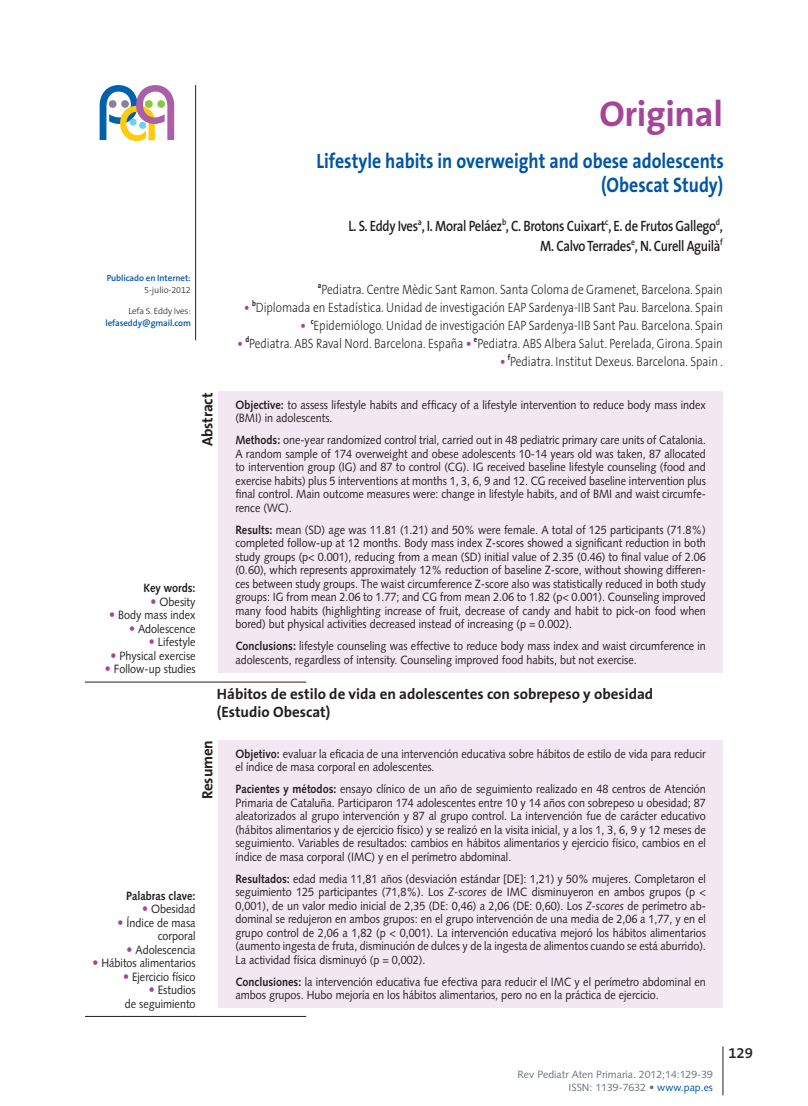
<style>
.page{position:relative;width:808px;height:1106px;background:#fff}
.page>*{position:absolute;margin:0;border:0;box-sizing:border-box;transform-origin:0 0}
.txt_comun{font:700 36px "The Sans B7";letter-spacing:-.01em;color:#a54499}
.t1{font:700 21px/24px "The Sans B7";color:#0155a5;text-align:right;scale:.85 1}
.txt_comun-2{font:600 15px/19.5px "The Sans B6";letter-spacing:-.025em;color:#231f20;text-align:right;scale:.85 1}
.txt_comun-3{font:700 15px/18px "The Sans B7";color:#231f20}
.txt_comun-4{font:600 15px "The Sans B6";letter-spacing:-.025em;color:#231f20}
.t2{font:300 13.5px "The Sans B3";color:#231f20;scale:.85 1}
.t3{font:12px/13.5px "Syntax";color:#231f20;scale:.9 1}
.t4{font:12px "Syntax";color:#a54499;scale:.9 1}
.t5{font:10.5px "Syntax";color:#6a747b}
.txt_comun-5{font:600 9px "The Sans B6";letter-spacing:-.01em;color:#0155a5}
.txt_comun-6{font:300 9px "The Sans B3";letter-spacing:-.01em;color:#231f20}
.s1{font-weight:700}
.s2{font-family:"Syntax";font-weight:400;font-size:12px;color:#a54499}
.s3{font-style:italic}
.s4{color:#0155a5}
</style>
<div class="page">
<hr style="left:722px;top:1046px;width:1px;height:49px;background:#231f20">
<svg style="left:100px;top:85px;width:74px;height:56px"></svg>
<div style="left:145px;top:100px;width:8px;height:8px;background:#8bc63e;border-radius:50%"></div>
<div style="left:157px;top:100px;width:8px;height:8px;background:#8bc63e;border-radius:50%"></div>
<hr style="left:195px;top:85px;width:1px;height:255px;background:#231f20">
<hr style="left:85px;top:1016px;width:221px;height:1px;background:#231f20">
<hr style="left:85px;top:681px;width:221px;height:1px;background:#231f20">
<div style="left:218px;top:740px;width:505px;height:267px;background:#f2e8f2"></div>
<div style="left:218px;top:391px;width:505px;height:281px;background:#f2e8f2"></div>
<p class="txt_comun-5" style="left:107px;top:273px;width:86px">Publicado en Internet:</p>
<p class="txt_comun-6" style="left:144px;top:285px;width:48px">5-julio-2012</p>
<p class="txt_comun-6" style="left:129px;top:306px;width:64px">Lefa S. Eddy Ives:</p>
<p class="txt_comun-5" style="left:105px;top:318px;width:87px">lefaseddy@gmail.com</p>
<p class="txt_comun-3" style="left:199px;top:446px;width:55px;rotate:-90deg">Abstract</p>
<p class="t3" style="left:114px;top:581px;width:92px;text-align:right"><span class="s1">Key words:<br></span>Obesity<br>Body mass index<br>Adolescence<br>Lifestyle<br>Physical exercise<br>Follow-up studies</p>
<p class="txt_comun" style="left:600px;top:95px;width:125px">Original</p>
<p class="t1" style="left:316px;top:150px;width:481px">Lifestyle habits in overweight and obese adolescents (Obescat Study)</p>
<p class="txt_comun-2" style="left:348px;top:217px;width:442px">L. S. Eddy Ives<sup>a</sup>, I. Moral Peláez<sup>b</sup>, C. Brotons Cuixart<sup>c</sup>, E. de Frutos Gallego<sup>d</sup>,<br>M. Calvo Terrades<sup>e</sup>, N. Curell Aguilà<sup>f</sup></p>
<p class="t2" style="left:318px;top:282px;width:478px"><sup>a</sup>Pediatra. Centre Mèdic Sant Ramon. Santa Coloma de Gramenet, Barcelona. Spain</p>
<p class="t4" style="left:244px;top:300px;width:8px">•</p>
<p class="t2" style="left:252px;top:300px;width:555px"><sup>b</sup>Diplomada en Estadística. Unidad de investigación EAP Sardenya-IIB Sant Pau. Barcelona. Spain</p>
<p class="t2" style="left:300px;top:318px;width:499px"><span class="s2">•</span> <sup>c</sup>Epidemiólogo. Unidad de investigación EAP Sardenya-IIB Sant Pau. Barcelona. Spain</p>
<p class="t4" style="left:237px;top:336px;width:8px">•</p>
<p class="t2" style="left:245px;top:336px;width:563px"><sup>d</sup>Pediatra. ABS Raval Nord. Barcelona. España <span class="s2">•</span> <sup>e</sup>Pediatra. ABS Albera Salut. Perelada, Girona. Spain</p>
<p class="t4" style="left:500px;top:354px;width:8px">•</p>
<p class="t2" style="left:508px;top:354px;width:254px"><sup>f</sup>Pediatra. Institut Dexeus. Barcelona. Spain .</p>
<p class="t3" style="left:235px;top:398px;width:524px"><span class="s1">Objective:</span> to assess lifestyle habits and efficacy of a lifestyle intervention to reduce body mass index (BMI) in adolescents.</p>
<p class="t3" style="left:235px;top:433px;width:524px;text-align:justify"><span class="s1">Methods:</span> one-year randomized control trial, carried out in 48 pediatric primary care units of Catalonia.<br>A random sample of 174 overweight and obese adolescents 10-14 years old was taken, 87 allocated to intervention group (IG) and 87 to control (CG). IG received baseline lifestyle counseling (food and exercise habits) plus 5 interventions at months 1, 3, 6, 9 and 12. CG received baseline intervention plus final control. Main outcome measures were: change in lifestyle habits, and of BMI and waist circumfe&shy;rence (WC).</p>
<p class="t3" style="left:235px;top:523px;width:524px;text-align:justify"><span class="s1">Results:</span> mean (SD) age was 11.81 (1.21) and 50% were female. A total of 125 participants (71.8%) completed follow-up at 12 months. Body mass index Z-scores showed a significant reduction in both study groups (p&lt; 0.001), reducing from a mean (SD) initial value of 2.35 (0.46) to final value of 2.06 (0.60), which represents approximately 12% reduction of baseline Z-score, without showing differen&shy;ces between study groups. The waist circumference Z-score also was statistically reduced in both study groups: IG from mean 2.06 to 1.77; and CG from mean 2.06 to 1.82 (p&lt; 0.001). Counseling improved many food habits (highlighting increase of fruit, decrease of candy and habit to pick-on food when bored) but physical activities decreased instead of increasing (p = 0.002).</p>
<p class="t3" style="left:235px;top:639px;width:524px"><span class="s1">Conclusions:</span> lifestyle counseling was effective to reduce body mass index and waist circumference in adolescents, regardless of intensity. Counseling improved food habits, but not exercise.</p>
<p class="txt_comun-3" style="left:217px;top:685px;width:438px">Hábitos de estilo de vida en adolescentes con sobrepeso y obesidad (Estudio Obescat)</p>
<p class="t3" style="left:235px;top:746px;width:524px"><span class="s1">Objetivo:</span> evaluar la eficacia de una intervención educativa sobre hábitos de estilo de vida para reducir el índice de masa corporal en adolescentes.</p>
<p class="t3" style="left:235px;top:782px;width:524px;text-align:justify"><span class="s1">Pacientes y métodos:</span> ensayo clínico de un año de seguimiento realizado en 48 centros de Atención Primaria de Cataluña. Participaron 174 adolescentes entre 10 y 14 años con sobrepeso u obesidad; 87 aleatorizados al grupo intervención y 87 al grupo control. La intervención fue de carácter educativo (hábitos alimentarios y de ejercicio físico) y se realizó en la visita inicial, y a los 1, 3, 6, 9 y 12 meses de seguimiento. Variables de resultados: cambios en hábitos alimentarios y ejercicio físico, cambios en el índice de masa corporal (IMC) y en el perímetro abdominal.</p>
<p class="t3" style="left:235px;top:871px;width:524px;text-align:justify"><span class="s1">Resultados:</span> edad media 11,81 años (desviación estándar [DE]: 1,21) y 50% mujeres. Completaron el seguimiento 125 participantes (71,8%). Los <span class="s3">Z-scores</span> de IMC disminuyeron en ambos grupos (p &lt; 0,001), de un valor medio inicial de 2,35 (DE: 0,46) a 2,06 (DE: 0,60). Los <span class="s3">Z-scores</span> de perímetro ab&shy;dominal se redujeron en ambos grupos: en el grupo intervención de una media de 2,06 a 1,77, y en el grupo control de 2,06 a 1,82 (p &lt; 0,001). La intervención educativa mejoró los hábitos alimentarios (aumento ingesta de fruta, disminución de dulces y de la ingesta de alimentos cuando se está aburrido).<br>La actividad física disminuyó (p = 0,002).</p>
<p class="t3" style="left:235px;top:974px;width:524px"><span class="s1">Conclusiones:</span> la intervención educativa fue efectiva para reducir el IMC y el perímetro abdominal en ambos grupos. Hubo mejoría en los hábitos alimentarios, pero no en la práctica de ejercicio.</p>
<p class="txt_comun-3" style="left:199px;top:799px;width:61px;rotate:-90deg">Resumen</p>
<p class="t3" style="left:101px;top:888px;width:106px;text-align:right"><span class="s1">Palabras clave:<br></span>Obesidad<br>Índice de masa corporal<br>Adolescencia<br>Hábitos alimentarios<br>Ejercicio físico<br>Estudios<br>de seguimiento</p>
<p class="t5" style="left:517px;top:1067px;width:197px">Rev Pediatr Aten Primaria. 2012;14:129-39</p>
<p class="t5" style="left:568px;top:1081px;width:146px">ISSN: 1139-7632 • <span class="s4">www.pap.es</span></p>
<p class="txt_comun-4" style="left:728px;top:1044px;width:26px">129</p>
</div>
